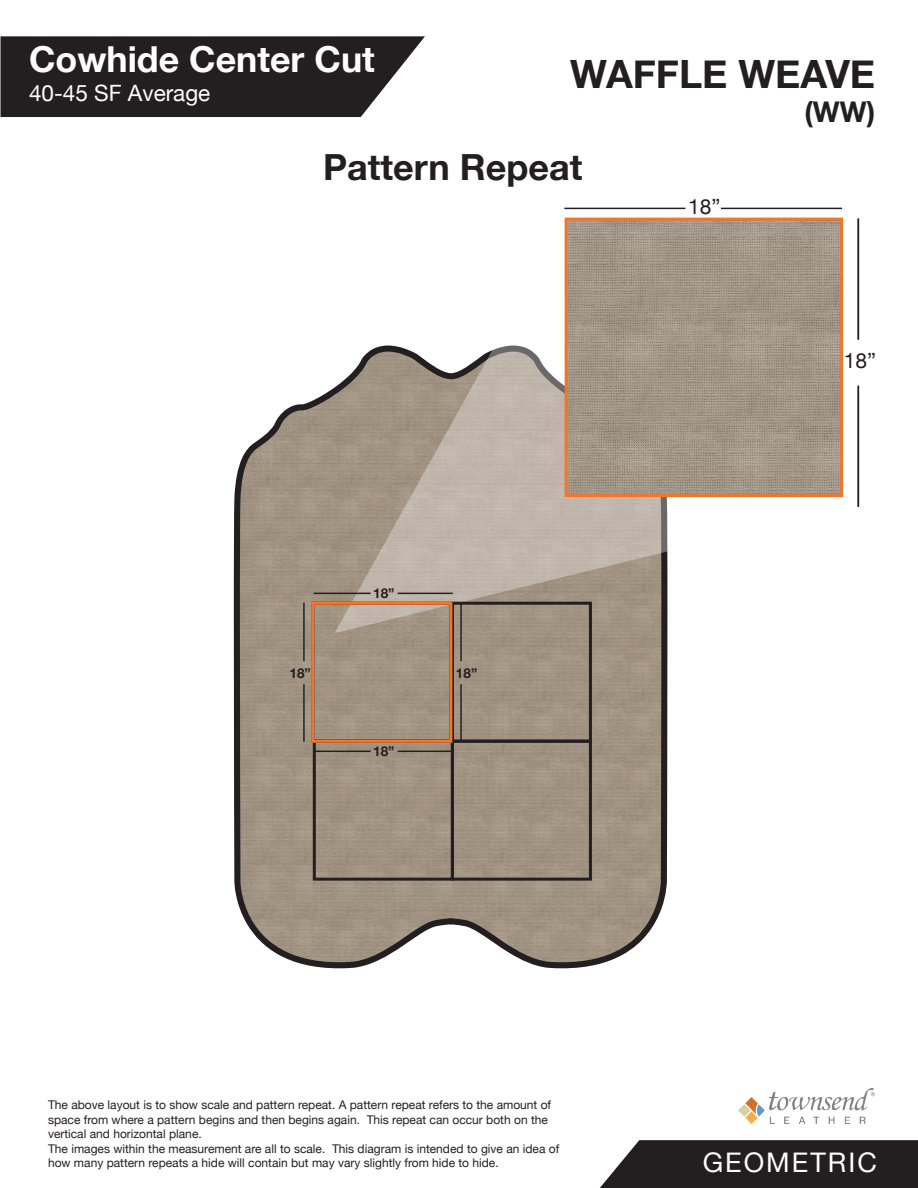
<style>
.page{position:relative;width:918px;height:1188px;background:#fff}
.page>*{position:absolute;margin:0;border:0;box-sizing:border-box;transform-origin:0 0}
.t1{font:700 39px "Helvetica Neue";color:#231f20}
.t2{font:700 36px "Helvetica Neue";color:#231f20}
.t3{font:700 35.7px "Helvetica Neue";color:#fff}
.t4{font:700 28.5px "Helvetica Neue";color:#231f20}
.t5{font:27px "Helvetica Neue";letter-spacing:.075em;color:#fff}
.t6{font:22.5px "Helvetica Neue";color:#fff}
.t7{font:21px "Helvetica Neue";color:#231f20}
.t8{font:700 13.5px "Helvetica Neue";color:#231f20}
.t9{font:12px/14.4px "Helvetica Neue";color:#231f20}
</style>
<div class="page">
<svg style="left:600px;top:1140px;width:318px;height:48px;background:#312e2f"></svg>
<img style="left:739px;top:1088px;width:136px;height:36px">
<svg style="left:0;top:36px;width:425px;height:81px;background:#343131"></svg>
<svg style="left:234px;top:388px;width:433px;height:580px;background:#a09486"></svg>
<svg style="left:334px;top:219px;width:334px;height:414px"></svg>
<hr style="left:564px;top:208px;width:121px;height:1px;background:#231f20">
<hr style="left:303px;top:603px;width:2px;height:58px;background:#231f20">
<hr style="left:303px;top:684px;width:2px;height:58px;background:#231f20">
<hr style="left:460px;top:603px;width:2px;height:58px;background:#231f20">
<hr style="left:460px;top:684px;width:2px;height:58px;background:#231f20">
<hr style="left:398px;top:593px;width:55px;height:1px;background:#231f20">
<hr style="left:314px;top:593px;width:57px;height:1px;background:#231f20">
<hr style="left:398px;top:751px;width:55px;height:1px;background:#231f20">
<hr style="left:314px;top:751px;width:57px;height:1px;background:#231f20">
<div style="left:451px;top:602px;width:141px;height:141px;border:3px solid #231f20"></div>
<div style="left:313px;top:740px;width:141px;height:141px;border:3px solid #231f20"></div>
<div style="left:451px;top:740px;width:141px;height:141px;border:3px solid #231f20"></div>
<svg style="left:569px;top:222px;width:270px;height:271px;background:#a19588"></svg>
<hr style="left:858px;top:219px;width:1px;height:121px;background:#231f20">
<hr style="left:858px;top:386px;width:1px;height:121px;background:#231f20">
<hr style="left:721px;top:208px;width:121px;height:1px;background:#231f20">
<div style="left:565px;top:218px;width:278px;height:279px;border:3px solid #f47527"></div>
<div style="left:311px;top:602px;width:141px;height:141px;border:3px solid #f47527"></div>
<h3 class="t3" style="left:29px;top:31px;width:347px">Cowhide Center Cut</h3>
<h3 class="t6" style="left:29px;top:76px;width:183px">40-45 SF Average</h3>
<h1 class="t1" style="left:570px;top:43px;width:306px">WAFFLE WEAVE</h1>
<h3 class="t4" style="left:805px;top:90px;width:72px">(WW)</h3>
<h2 class="t2" style="left:323px;top:139px;width:261px">Pattern Repeat</h2>
<h3 class="t7" style="left:688px;top:191px;width:34px">18”</h3>
<p class="t8" style="left:373px;top:583px;width:23px">18”</p>
<p class="t8" style="left:290px;top:662px;width:23px">18”</p>
<p class="t8" style="left:456px;top:662px;width:23px">18”</p>
<p class="t8" style="left:373px;top:741px;width:23px">18”</p>
<h3 class="t7" style="left:844px;top:346px;width:34px">18”</h3>
<p class="t9" style="left:48px;top:1099px;width:513px">The above layout is to show scale and pattern repeat. A pattern repeat refers to the amount of space from where a pattern begins and then begins again. This repeat can occur both on the vertical and horizontal plane.<br>The images within the measurement are all to scale. This diagram is intended to give an idea of how many pattern repeats a hide will contain but may vary slightly from hide to hide.</p>
<h3 class="t5" style="left:703px;top:1143px;width:176px">GEOMETRIC</h3>
</div>
